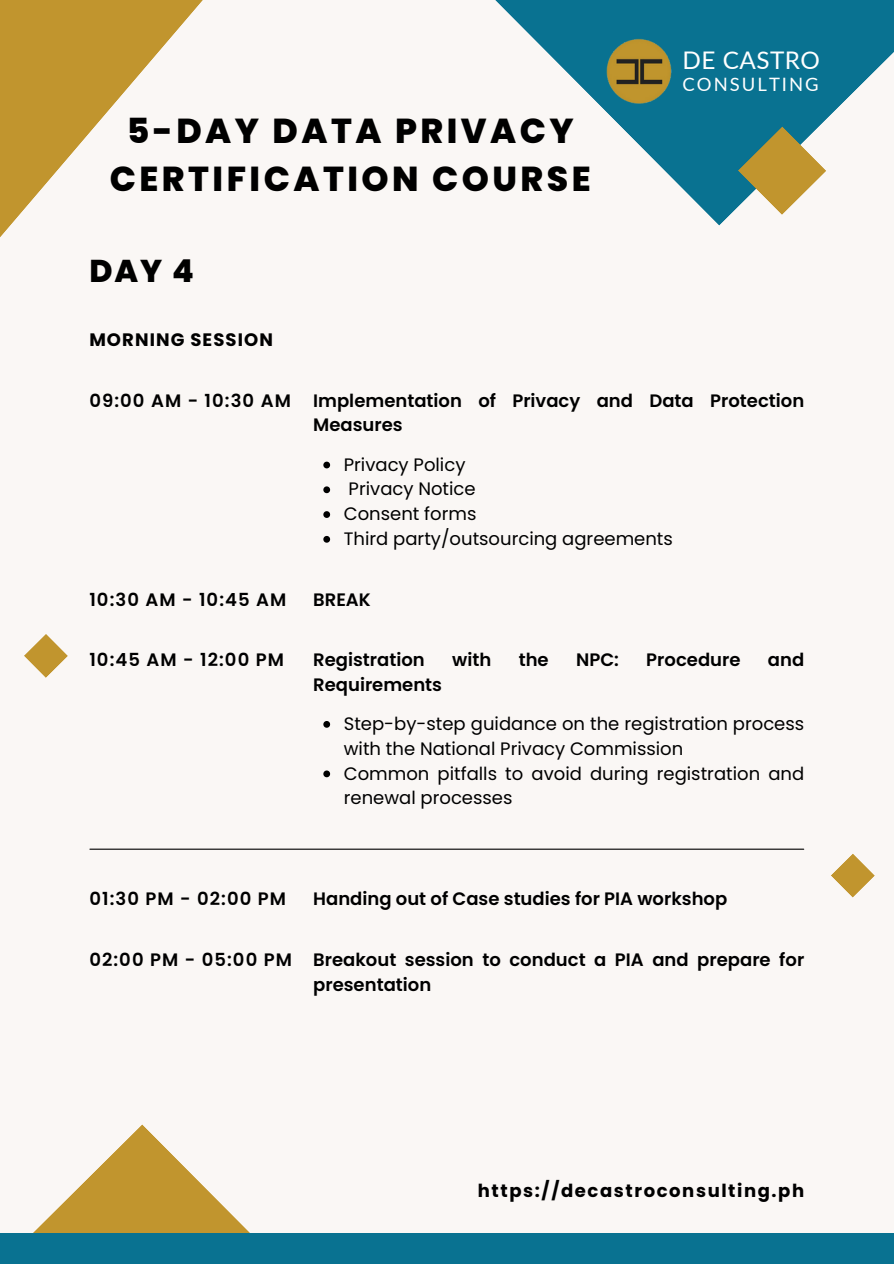
<style>
.page{position:relative;width:894px;height:1264px;background:#fff}
.page>*{position:absolute;margin:0;border:0;box-sizing:border-box;transform-origin:0 0}
.t1{font:800 34.5px/48.3px "Poppins";letter-spacing:.1em;color:#000;text-align:center}
.t2{font:800 31.5px "Poppins";color:#000}
.t3{font:24.3px "Lato";letter-spacing:.02em;color:#fff}
.t4{font:18.45px "Lato";letter-spacing:.11em;color:#fff}
.t5{font:18px/24.8px "Poppins";color:#000}
.t6{font:600 18px/24.8px "Poppins";color:#000}
.t7{font:600 18px "Poppins";letter-spacing:.06em;color:#000}
.t8{font:700 18px "Poppins";letter-spacing:.09em;color:#000}
.t9{font:700 18px "Poppins";letter-spacing:.06em;color:#000}
</style>
<div class="page">
<div style="left:0;top:0;width:893px;height:1263px;background:#faf7f5"></div>
<svg style="left:831px;top:854px;width:43px;height:43px"></svg>
<svg style="left:0;top:0;width:203px;height:237px"></svg>
<svg style="left:34px;top:1124px;width:215px;height:108px"></svg>
<svg style="left:495px;top:0;width:398px;height:226px;fill:#097291"></svg>
<svg style="left:737px;top:126px;width:89px;height:89px"></svg>
<div style="left:0;top:1232px;width:893px;height:31px;background:#097291"></div>
<svg style="left:24px;top:634px;width:44px;height:44px"></svg>
<svg style="left:323px;top:461px;width:7px;height:7px"></svg>
<svg style="left:323px;top:486px;width:7px;height:7px"></svg>
<svg style="left:323px;top:511px;width:7px;height:7px"></svg>
<svg style="left:323px;top:536px;width:7px;height:6px"></svg>
<img style="left:593px;top:36px;width:86px;height:70px">
<svg style="left:323px;top:721px;width:7px;height:6px"></svg>
<svg style="left:323px;top:770px;width:7px;height:7px"></svg>
<hr style="left:90px;top:848px;width:713px;height:1px;background:#000">
<h4 class="t1" style="left:110px;top:106px;width:482px">5-DAY DATA PRIVACY<br>CERTIFICATION COURSE</h4>
<h2 class="t2" style="left:89px;top:249px;width:106px">DAY 4</h2>
<p class="t9" style="left:89px;top:327px;width:185px">MORNING SESSION</p>
<p class="t3" style="left:682px;top:45px;width:139px">DE CASTRO</p>
<p class="t4" style="left:682px;top:73px;width:138px">CONSULTING</p>
<p class="t7" style="left:89px;top:388px;width:203px">09:00 AM - 10:30 AM</p>
<h1 class="t6" style="left:313px;top:388px;width:492px">Implementation of Privacy and Data Protection<br>Measures</h1>
<h3 class="t5" style="left:344px;top:452px;width:123px">Privacy Policy</h3>
<p class="t5" style="left:348px;top:477px;width:128px">Privacy Notice</p>
<h4 class="t5" style="left:344px;top:501px;width:134px">Consent forms</h4>
<p class="t5" style="left:344px;top:526px;width:330px">Third party/outsourcing agreements</p>
<p class="t7" style="left:89px;top:586px;width:198px">10:30 AM - 10:45 AM</p>
<p class="t6" style="left:313px;top:587px;width:59px">BREAK</p>
<h3 class="t7" style="left:89px;top:647px;width:196px">10:45 AM - 12:00 PM</h3>
<p class="t6" style="left:313px;top:647px;width:113px">Registration</p>
<p class="t6" style="left:452px;top:647px;width:41px">with</p>
<p class="t6" style="left:518px;top:647px;width:31px">the</p>
<p class="t6" style="left:576px;top:647px;width:44px">NPC:</p>
<p class="t6" style="left:646px;top:647px;width:96px">Procedure</p>
<p class="t6" style="left:767px;top:647px;width:38px">and</p>
<p class="t6" style="left:313px;top:672px;width:130px">Requirements</p>
<h4 class="t5" style="left:344px;top:711px;width:462px">Step-by-step guidance on the registration process with the National Privacy Commission</h4>
<p class="t5" style="left:344px;top:760px;width:462px">Common pitfalls to avoid during registration and renewal processes</p>
<p class="t7" style="left:89px;top:886px;width:198px">01:30 PM - 02:00 PM</p>
<p class="t6" style="left:313px;top:886px;width:415px">Handing out of Case studies for PIA workshop</p>
<h4 class="t7" style="left:89px;top:947px;width:204px">02:00 PM - 05:00 PM</h4>
<p class="t6" style="left:313px;top:947px;width:492px">Breakout session to conduct a PIA and prepare for presentation</p>
<p class="t8" style="left:478px;top:1177px;width:328px">https://decastroconsulting.ph</p>
</div>
